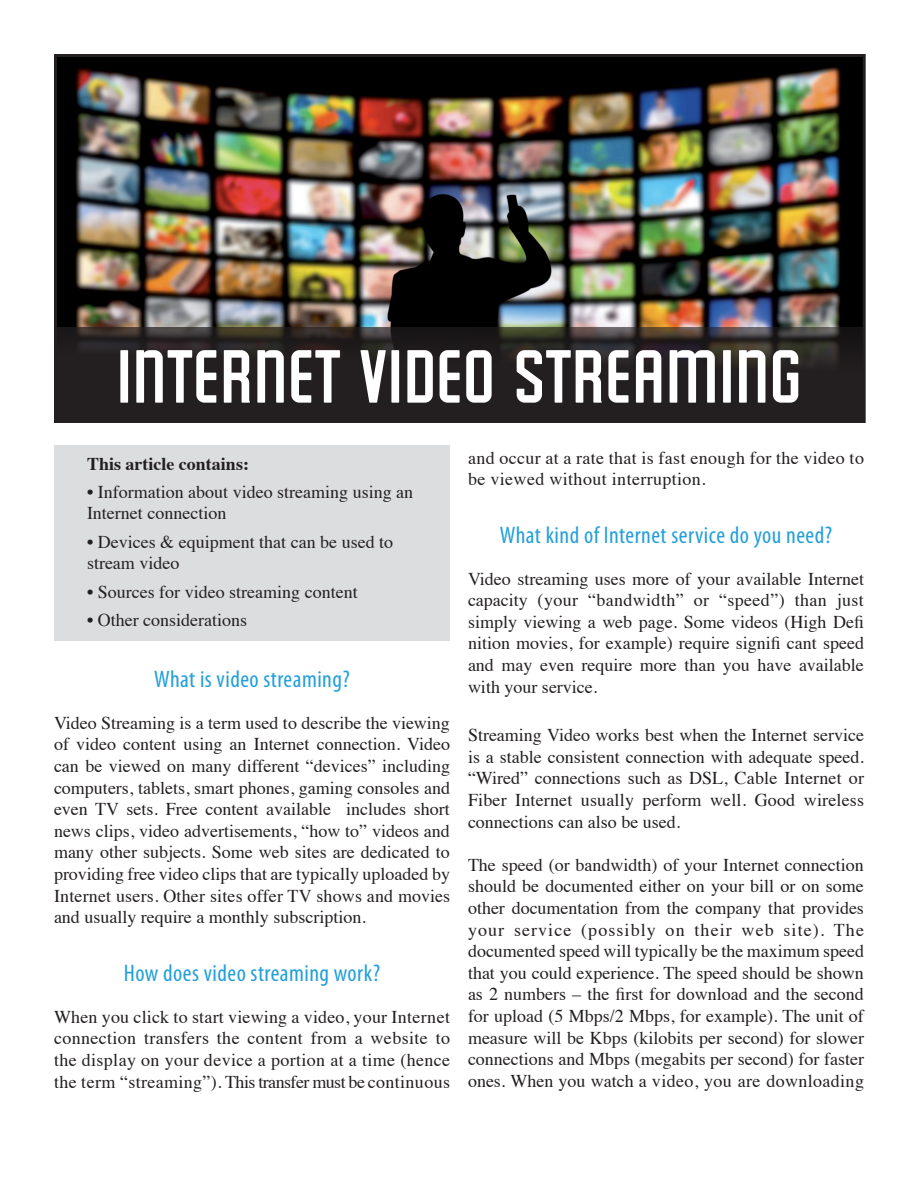
<style>
.page{position:relative;width:918px;height:1188px;background:#fff}
.page>*{position:absolute;margin:0;border:0;box-sizing:border-box;transform-origin:0 0}
.t1{font:75px "Featured Item";color:#fff}
.t2{font:condensed 24px "Myriad Pro";letter-spacing:.02em;color:#23a0da}
.Paragraph_Style_3{font:18px/21.6px "Times";color:#231f20;text-align:justify}
.Paragraph_Style_3-2{font:18px/21.6px "Times";letter-spacing:.02em;color:#231f20}
.t3{font:700 18px "Times";color:#231f20}
</style>
<div class="page">
<img style="left:58px;top:58px;width:804px;height:269px">
<div style="left:54px;top:327px;width:810px;height:96px;background:#231f20"></div>
<div style="left:54px;top:445px;width:396px;height:195px;background:#dcdddf"></div>
<p class="t1" style="left:116px;top:335px;width:687px">INTERNET VIDEO STREAMING</p>
<p class="t3" style="left:87px;top:446px;width:163px">This article contains:</p>
<p class="Paragraph_Style_3" style="left:87px;top:479px;width:328px">• Information about video streaming using an<br>Internet connection</p>
<p class="Paragraph_Style_3" style="left:87px;top:529px;width:308px">• Devices &amp; equipment that can be used to stream video</p>
<p class="Paragraph_Style_3" style="left:87px;top:579px;width:272px">• Sources for video streaming content</p>
<p class="Paragraph_Style_3" style="left:87px;top:608px;width:162px">• Other considerations</p>
<p class="t2" style="left:154px;top:665px;width:197px">What is video streaming?</p>
<p class="Paragraph_Style_3" style="left:54px;top:710px;width:398px">Video Streaming is a term used to describe the viewing of video content using an Internet connection. Video can be viewed on many different “devices” including computers, tablets, smart phones, gaming consoles and even TV sets. Free content available includes short news clips, video advertisements, “how to” videos and many other subjects. Some web sites are dedicated to providing free video clips that are typically uploaded by Internet users. Other sites offer TV shows and movies and usually require a monthly subscription.</p>
<p class="t2" style="left:124px;top:958px;width:258px">How does video streaming work?</p>
<p class="Paragraph_Style_3" style="left:54px;top:1004px;width:398px">When you click to start viewing a video, your Internet connection transfers the content from a website to the display on your device a portion at a time (hence the term “streaming”). This transfer must be continuous</p>
<p class="Paragraph_Style_3-2" style="left:468px;top:445px;width:398px">and occur at a rate that is fast enough for the video to be viewed without interruption.</p>
<p class="t2" style="left:500px;top:520px;width:334px">What kind of Internet service do you need?</p>
<p class="Paragraph_Style_3" style="left:468px;top:566px;width:398px">Video streaming uses more of your available Internet capacity (your “bandwidth” or “speed”) than just simply viewing a web page. Some videos (High Defi nition movies, for example) require signifi cant speed and may even require more than you have available with your service.</p>
<p class="Paragraph_Style_3" style="left:468px;top:723px;width:398px">Streaming Video works best when the Internet service is a stable consistent connection with adequate speed. “Wired” connections such as DSL, Cable Internet or Fiber Internet usually perform well. Good wireless connections can also be used.</p>
<p class="Paragraph_Style_3" style="left:468px;top:852px;width:398px">The speed (or bandwidth) of your Internet connection should be documented either on your bill or on some other documentation from the company that provides your service (possibly on their web site). The documented speed will typically be the maximum speed that you could experience. The speed should be shown as 2 numbers – the first for download and the second for upload (5 Mbps/2 Mbps, for example). The unit of measure will be Kbps (kilobits per second) for slower connections and Mbps (megabits per second) for faster ones. When you watch a video, you are downloading</p>
</div>
